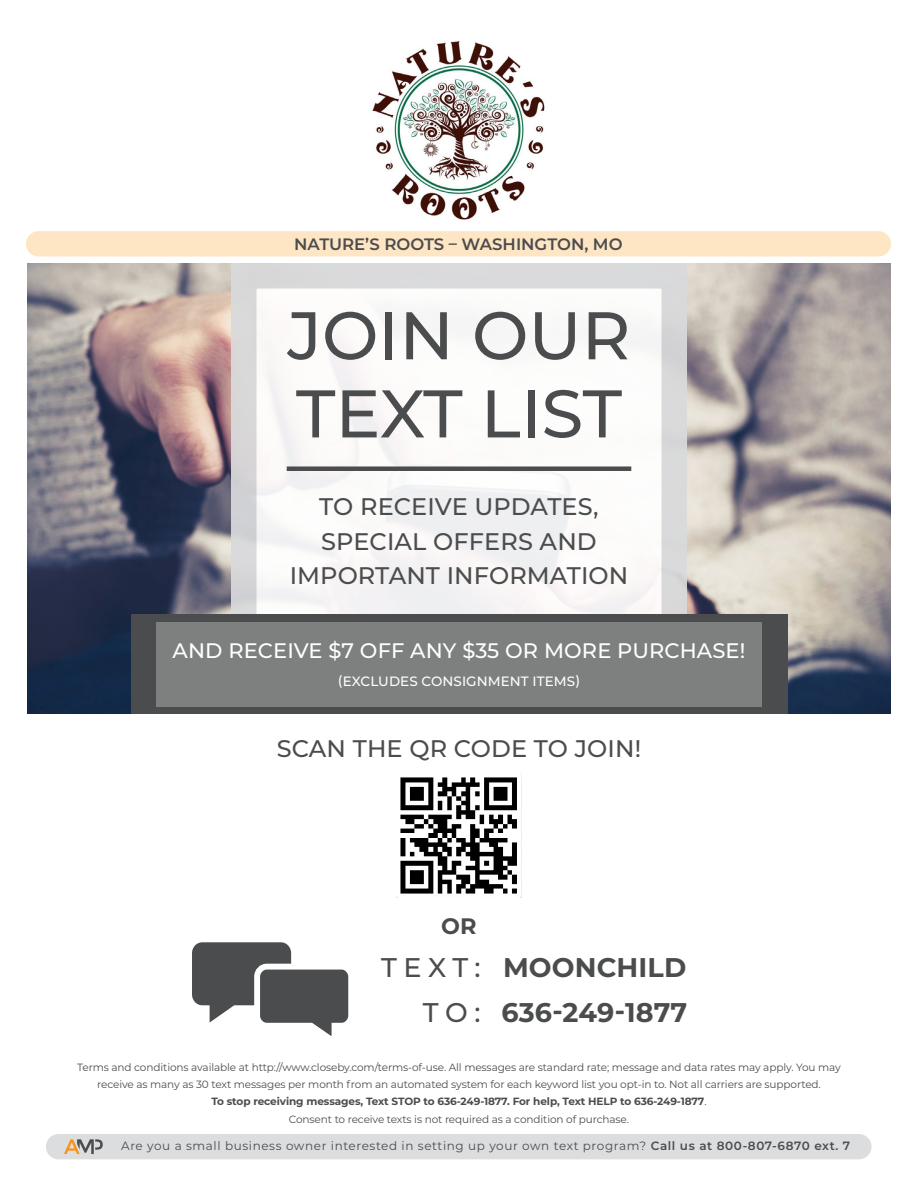
<style>
.page{position:relative;width:918px;height:1188px;background:#fff}
.page>*{position:absolute;margin:0;border:0;box-sizing:border-box;transform-origin:0 0}
.t1{font:500 67.2px/78.2px "Montserrat";color:#4b4c4d}
.t2{font:700 27px/45px "Montserrat";letter-spacing:.005em;color:#4b4c4d;text-align:right}
.t3{font:500 24px/34.5px "Montserrat";letter-spacing:.005em;color:#4b4c4d;text-align:center}
.t4{font:700 22.35px "Montserrat";color:#4b4c4d}
.t5{font:500 21px "Montserrat";letter-spacing:.005em;color:#fff}
.t6{font:600 16.5px "Montserrat";color:#4b4c4d}
.t7{font:500 13.5px "Montserrat";letter-spacing:.005em;color:#fff}
.t8{font:12px "Montserrat";letter-spacing:.05em;color:#4b4c4d}
.t9{font:10.5px/17.2px "Montserrat";letter-spacing:-.01em;color:#4b4c4d;text-align:center}
.s1{font-weight:500}
.s2{font-weight:700}
.s3{font-weight:600}
</style>
<div class="page">
<div style="left:46px;top:1134px;width:826px;height:25px;background:#dcdddf;border-radius:13px"></div>
<div style="left:26px;top:231px;width:865px;height:26px;background:#fee5c4;border-radius:13px"></div>
<img style="left:27px;top:263px;width:864px;height:451px">
<div style="left:231px;top:263px;width:456px;height:439px;background:#fff;border:26px solid #d9dadc"></div>
<div style="left:131px;top:614px;width:656px;height:100px;background:#4b4c4d"></div>
<svg style="left:64px;top:1139px;width:39px;height:15px"></svg>
<div style="left:287px;top:466px;width:344px;height:5px;background:#4b4c4d"></div>
<svg style="left:192px;top:942px;width:157px;height:94px"></svg>
<div style="left:156px;top:622px;width:606px;height:84px;background:#7e7f7f"></div>
<img style="left:400px;top:777px;width:117px;height:117px">
<img style="left:372px;top:41px;width:173px;height:179px">
<h3 class="t6" style="left:294px;top:232px;width:330px">NATURE’S ROOTS – WASHINGTON, MO</h3>
<h1 class="t1" style="left:287px;top:294px;width:345px">JOIN OUR<br>TEXT LIST</h1>
<h3 class="t3" style="left:290px;top:489px;width:340px">TO RECEIVE UPDATES,<br>SPECIAL OFFERS AND<br>IMPORTANT INFORMATION</h3>
<h3 class="t5" style="left:173px;top:636px;width:574px">AND RECEIVE $7 OFF ANY $35 OR MORE PURCHASE!</h3>
<p class="t7" style="left:338px;top:672px;width:244px">(EXCLUDES CONSIGNMENT ITEMS)</p>
<h3 class="t3" style="left:277px;top:731px;width:366px">SCAN THE QR CODE TO JOIN!</h3>
<h3 class="t4" style="left:441px;top:910px;width:37px">OR</h3>
<h2 class="t2" style="left:381px;top:944px;width:308px"><span class="s1">T E X T :</span> MOONCHILD<br><span class="s1">T O :</span> 636-249-1877</h2>
<p class="t9" style="left:77px;top:1058px;width:765px">Terms and conditions available at http://www.closeby.com/terms-of-use. All messages are standard rate; message and data rates may apply. You may receive as many as 30 text messages per month from an automated system for each keyword list you opt-in to. Not all carriers are supported.<br><span class="s2">To stop receiving messages, Text STOP to 636-249-1877. For help, Text HELP to 636-249-1877</span>.<br>Consent to receive texts is not required as a condition of purchase.</p>
<p class="t8" style="left:121px;top:1138px;width:731px">Are you a small business owner interested in setting up your own text program? <span class="s3">Call us at 800-807-6870 ext. 7</span></p>
</div>
